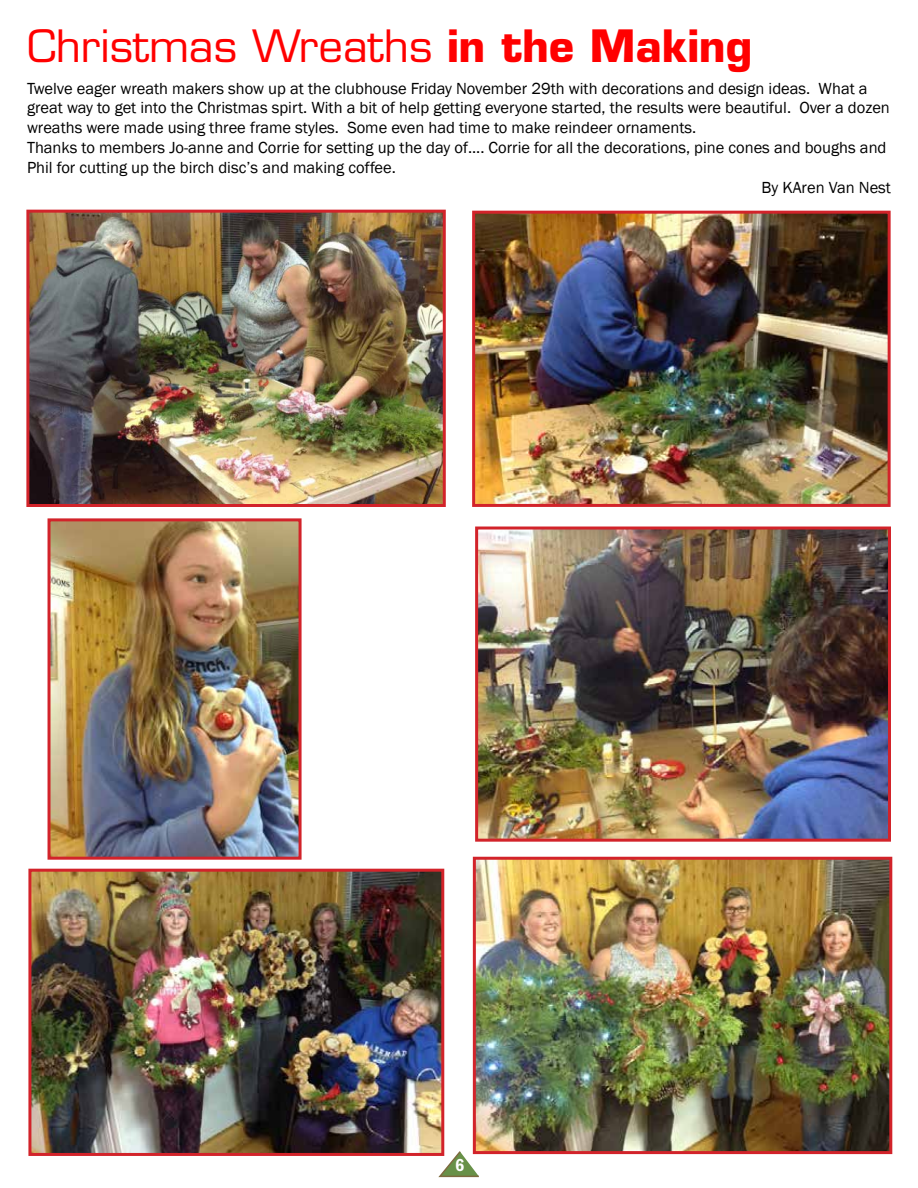
<style>
.page{position:relative;width:918px;height:1188px;background:#fff}
.page>*{position:absolute;margin:0;border:0;box-sizing:border-box;transform-origin:0 0}
.t1{font:43.5px "Eurostile";color:#f00}
.t2{font:600 condensed 18px "Franklin Gothic";color:#fff}
.t3{font:16.5px "Franklin Gothic";color:#000}
.s1{font-weight:700}
</style>
<div class="page">
<svg style="left:438px;top:1150px;width:42px;height:28px"></svg>
<img style="left:32px;top:873px;width:408px;height:279px">
<div style="left:28px;top:869px;width:416px;height:287px;border:3px solid #d2232a"></div>
<img style="left:52px;top:522px;width:246px;height:334px">
<div style="left:48px;top:518px;width:254px;height:342px;border:3px solid #d2232a"></div>
<img style="left:30px;top:214px;width:412px;height:289px">
<div style="left:26px;top:210px;width:420px;height:297px;border:3px solid #d2232a"></div>
<img style="left:476px;top:215px;width:411px;height:288px">
<div style="left:472px;top:211px;width:419px;height:296px;border:3px solid #d2232a"></div>
<img style="left:477px;top:861px;width:411px;height:289px">
<div style="left:473px;top:857px;width:419px;height:297px;border:3px solid #d2232a"></div>
<img style="left:479px;top:531px;width:408px;height:307px">
<div style="left:475px;top:527px;width:416px;height:315px;border:3px solid #d2232a"></div>
<h1 class="t1" style="left:27px;top:20px;width:727px">Christmas Wreaths <span class="s1">in the Making</span></h1>
<p class="t3" style="left:27px;top:78px;width:842px">Twelve eager wreath makers show up at the clubhouse Friday November 29th with decorations and design ideas. What a</p>
<p class="t3" style="left:27px;top:98px;width:864px">great way to get into the Christmas spirt. With a bit of help getting everyone started, the results were beautiful. Over a dozen</p>
<p class="t3" style="left:27px;top:117px;width:671px">wreaths were made using three frame styles. Some even had time to make reindeer ornaments.</p>
<p class="t3" style="left:27px;top:137px;width:861px">Thanks to members Jo-anne and Corrie for setting up the day of.... Corrie for all the decorations, pine cones and boughs and</p>
<p class="t3" style="left:27px;top:157px;width:370px">Phil for cutting up the birch disc’s and making coffee.</p>
<p class="t3" style="left:761px;top:177px;width:131px">By KAren Van Nest</p>
<p class="t2" style="left:455px;top:1155px;width:11px">6</p>
</div>
